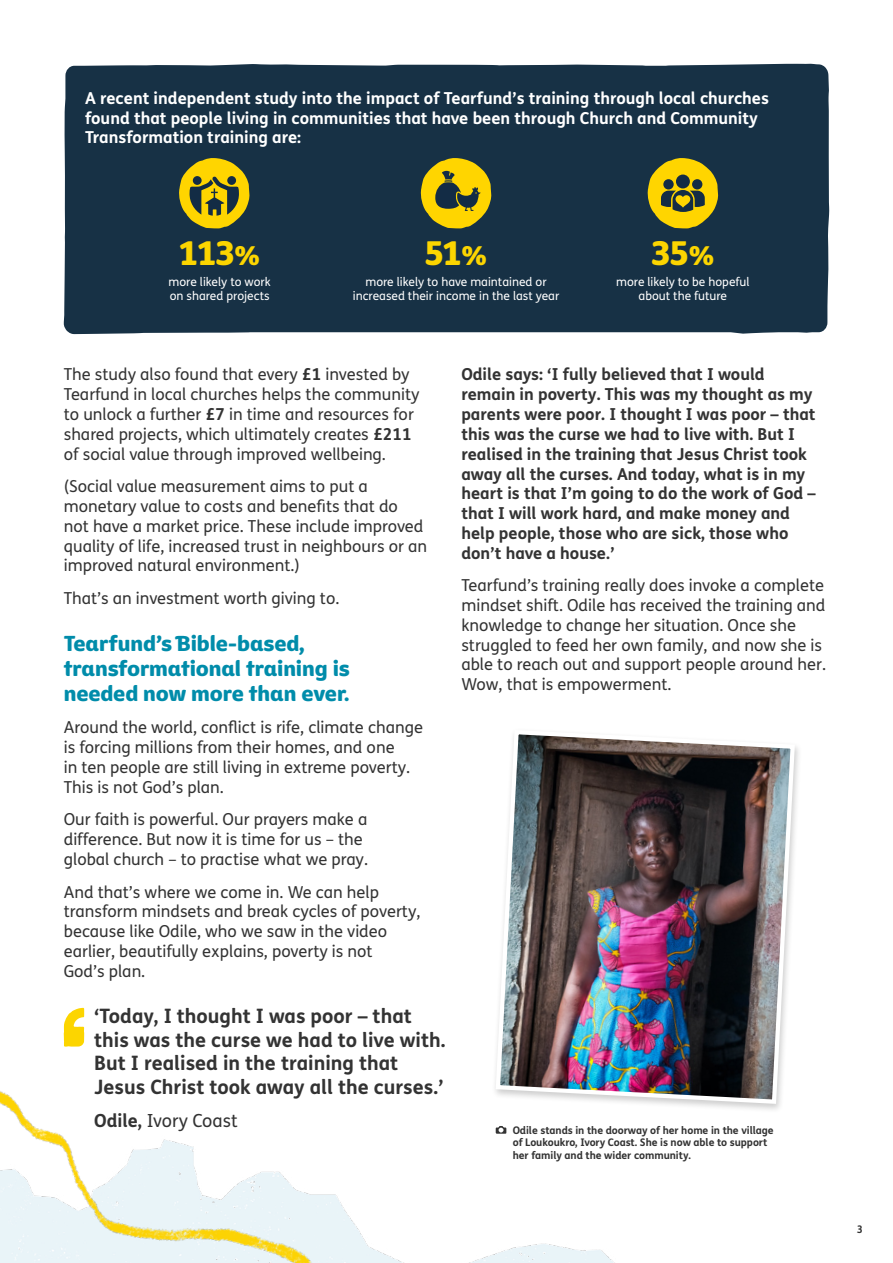
<style>
.page{position:relative;width:893px;height:1263px;background:#fff}
.page>*{position:absolute;margin:0;border:0;box-sizing:border-box;transform-origin:0 0}
.Giving_handle_body_copy{font:33px "Tearfund Sans";color:#fcd500}
.Section_Heading{font:21px/25.2px "Tearfund Sans";letter-spacing:-.005em;color:#008caa}
.t1{font:700 19.8px/23.9px "FS Me";color:#333}
.t2{font:18px "FS Me";color:#333}
.body_copy{font:16.5px/19.8px "FS Me";color:#333}
.body_copy-2{font:700 16.5px/19.8px "FS Me";color:#333}
.body_copy-3{font:700 16.5px/19.8px "FS Me";color:#fff}
.Giving_handle_body_copy-2{font:12px/14.4px "FS Me";color:#fff;text-align:center}
.PD_IMAGE_-_Caption{font:700 10.5px/12.6px "FS Me";letter-spacing:-.005em;color:#333}
.s1{font-size:26.1px}
.s2{font-weight:700}
</style>
<div class="page">
<div style="left:64px;top:63px;width:765px;height:271px;background:#173145"></div>
<img style="left:357px;top:1128px;width:258px;height:135px">
<img style="left:0;top:1091px;width:357px;height:172px">
<img style="left:495px;top:734px;width:302px;height:372px">
<svg style="left:496px;top:1126px;width:10px;height:8px"></svg>
<svg style="left:421px;top:158px;width:70px;height:70px;background:#a5951a"></svg>
<svg style="left:648px;top:158px;width:70px;height:70px;background:#a3931b"></svg>
<svg style="left:179px;top:158px;width:70px;height:70px;background:#9f911c"></svg>
<svg style="left:64px;top:1008px;width:20px;height:39px"></svg>
<p class="body_copy-3" style="left:85px;top:87px;width:685px">A recent independent study into the impact of Tearfund’s training through local churches found that people living in communities that have been through Church and Community<br>Transformation training are:</p>
<p class="Giving_handle_body_copy" style="left:179px;top:223px;width:82px">113<span class="s1">%</span></p>
<p class="Giving_handle_body_copy-2" style="left:169px;top:274px;width:104px;text-align:left">more likely to work on shared projects</p>
<p class="Giving_handle_body_copy" style="left:425px;top:223px;width:63px">51<span class="s1">%</span></p>
<p class="Giving_handle_body_copy-2" style="left:353px;top:274px;width:208px">more likely to have maintained or increased their income in the last year</p>
<p class="Giving_handle_body_copy" style="left:651px;top:223px;width:64px">35<span class="s1">%</span></p>
<p class="Giving_handle_body_copy-2" style="left:616px;top:274px;width:135px">more likely to be hopeful about the future</p>
<p class="body_copy" style="left:64px;top:364px;width:357px">The study also found that every <span class="s2">£1</span> invested by Tearfund in local churches helps the community to unlock a further <span class="s2">£7</span> in time and resources for shared projects, which ultimately creates <span class="s2">£211 </span>of social value through improved wellbeing.</p>
<p class="body_copy" style="left:64px;top:476px;width:365px">(Social value measurement aims to put a monetary value to costs and benefits that do not have a market price. These include improved quality of life, increased trust in neighbours or an improved natural environment.)</p>
<p class="body_copy" style="left:64px;top:588px;width:277px">That’s an investment worth giving to.</p>
<p class="Section_Heading" style="left:64px;top:628px;width:287px">Tearfund’s Bible-based, transformational training is needed now more than ever.</p>
<p class="body_copy" style="left:64px;top:717px;width:361px">Around the world, conflict is rife, climate change is forcing millions from their homes, and one<br>in ten people are still living in extreme poverty.<br>This is not God’s plan.</p>
<p class="body_copy" style="left:64px;top:809px;width:306px">Our faith is powerful. Our prayers make a difference. But now it is time for us – the global church – to practise what we pray.</p>
<p class="body_copy" style="left:64px;top:881px;width:358px">And that’s where we come in. We can help transform mindsets and break cycles of poverty, because like Odile, who we saw in the video earlier, beautifully explains, poverty is not<br>God’s plan.</p>
<p class="t1" style="left:94px;top:1003px;width:353px">‘Today, I thought I was poor – that this was the curse we had to live with.<br>But I realised in the training that Jesus Christ took away all the curses.’</p>
<p class="t2" style="left:94px;top:1108px;width:145px"><span class="s2">Odile,</span> Ivory Coast</p>
<p class="body_copy-2" style="left:461px;top:364px;width:356px">Odile says: ‘I fully believed that I would remain in poverty. This was my thought as my parents were poor. I thought I was poor – that this was the curse we had to live with. But I realised in the training that Jesus Christ took away all the curses. And today, what is in my heart is that I’m going to do the work of God – that I will work hard, and make money and help people, those who are sick, those who don’t have a house.’</p>
<p class="body_copy" style="left:461px;top:575px;width:366px">Tearfund’s training really does invoke a complete mindset shift. Odile has received the training and knowledge to change her situation. Once she struggled to feed her own family, and now she is able to reach out and support people around her.<br>Wow, that is empowerment.</p>
<p class="PD_IMAGE_-_Caption" style="left:513px;top:1123px;width:263px">Odile stands in the doorway of her home in the village of Loukoukro, Ivory Coast. She is now able to support her family and the wider community.</p>
<p class="PD_IMAGE_-_Caption" style="left:857px;top:1223px;width:8px">3</p>
</div>
